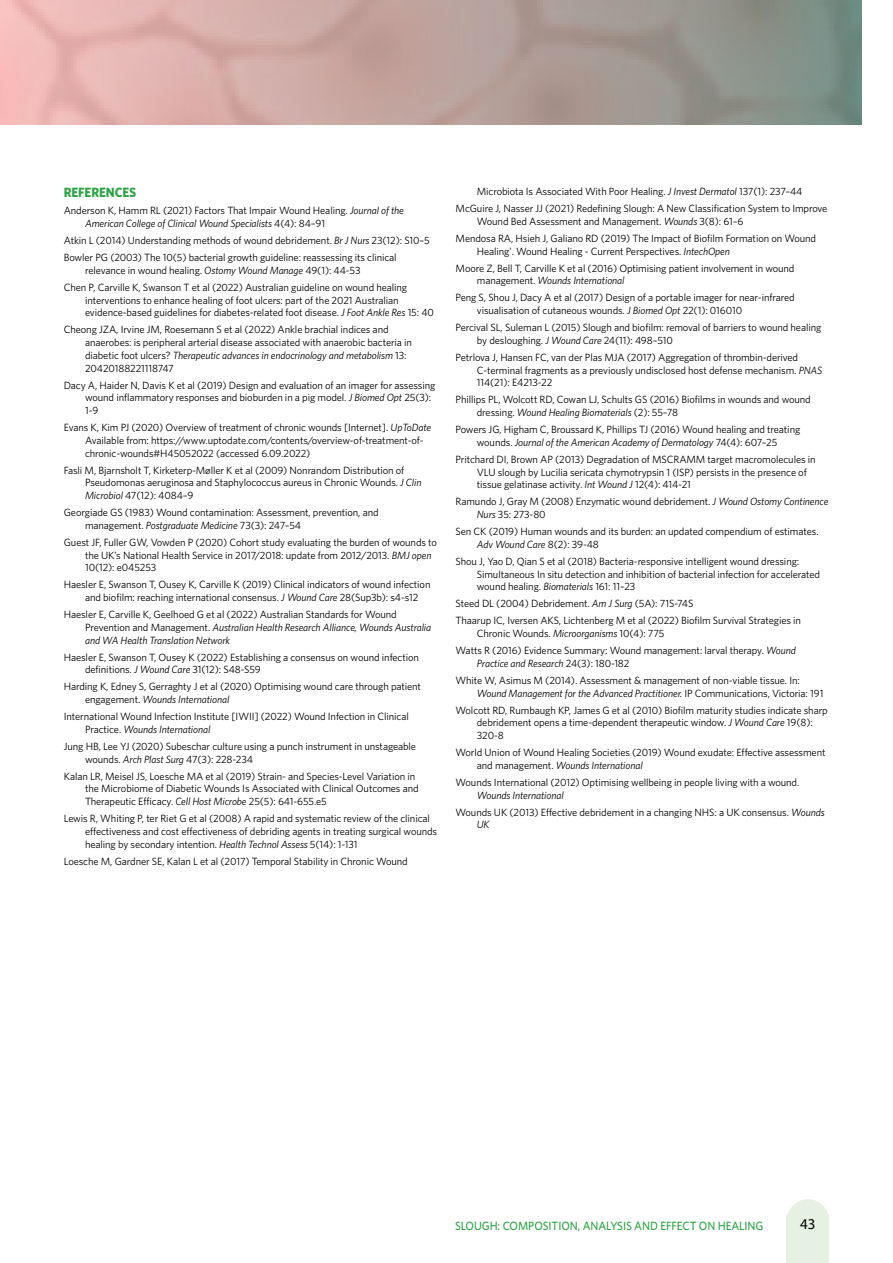
<style>
.page{position:relative;width:893px;height:1263px;background:#fff}
.page>*{position:absolute;margin:0;border:0;box-sizing:border-box;transform-origin:0 0}
.t1{font:15px "Myriad Pro";color:#000}
.t2{font:700 13.5px "Whitney";letter-spacing:-.01em;color:#2da444;scale:.95 1}
.t3{font:500 12px "Whitney";letter-spacing:-.005em;color:#2da444;scale:.95 1}
.t4{font:10.5px/12.8px "Whitney";letter-spacing:-.01em;color:#000}
.t5{font:italic 10.5px "Whitney";color:#000}
.s1{font-style:italic}
</style>
<div class="page">
<svg style="left:787px;top:1199px;width:41px;height:16px"></svg>
<div style="left:786px;top:1215px;width:43px;height:48px;background:#e6f1e4"></div>
<svg style="left:1px;top:0;width:860px;height:125px;background:#b9a19c"></svg>
<hr style="left:0;top:0;width:1px;height:125px;background:#f9bdba">
<p class="t2" style="left:64px;top:185px;width:78px">REFERENCES</p>
<p class="t4" style="left:85px;top:204px;width:320px;text-indent:-21px">Anderson K, Hamm RL (2021) Factors That Impair Wound Healing. <span class="s1">Journal of the<br>American College of Clinical Wound Specialists</span> 4(4): 84–91</p>
<p class="t4" style="left:64px;top:232px;width:368px;line-height:17px">Atkin L (2014) Understanding methods of wound debridement. <span class="s1">Br J Nurs</span> 23(12): S10–5<br>Bowler PG (2003) The 10(5) bacterial growth guideline: reassessing its clinical</p>
<p class="t4" style="left:64px;top:262px;width:345px;line-height:17px;text-indent:21px">relevance in wound healing. <span class="s1">Ostomy Wound Manage</span> 49(1): 44-53<br>Chen P, Carville K, Swanson T et al (2022) Australian guideline on wound healing</p>
<p class="t4" style="left:85px;top:293px;width:350px">interventions to enhance healing of foot ulcers: part of the 2021 Australian evidence-based guidelines for diabetes-related foot disease. <span class="s1">J Foot Ankle Res</span> 15: 40</p>
<p class="t4" style="left:85px;top:323px;width:328px;text-indent:-21px">Cheong JZA, Irvine JM, Roesemann S et al (2022) Ankle brachial indices and anaerobes: is peripheral arterial disease associated with anaerobic bacteria in diabetic foot ulcers? <span class="s1">Therapeutic advances in endocrinology and metabolism</span> 13:<br>20420188221118747</p>
<p class="t4" style="left:85px;top:378px;width:352px;text-indent:-21px">Dacy A, Haider N, Davis K et al (2019) Design and evaluation of an imager for assessing wound inflammatory responses and bioburden in a pig model. <span class="s1">J Biomed Opt</span> 25(3):<br>1-9</p>
<p class="t4" style="left:85px;top:421px;width:348px;text-indent:-21px">Evans K, Kim PJ (2020) Overview of treatment of chronic wounds [Internet]. <span class="s1">UpToDate<br></span>Available from: https://www.uptodate.com/contents/overview-of-treatment-of&shy;chronic-wounds#H45052022 (accessed 6.09.2022)</p>
<p class="t4" style="left:85px;top:463px;width:338px;text-indent:-21px">Fasli M, Bjarnsholt T, Kirketerp-Møller K et al (2009) Nonrandom Distribution of<br>Pseudomonas aeruginosa and Staphylococcus aureus in Chronic Wounds. <span class="s1">J Clin<br>Microbiol</span> 47(12): 4084–9</p>
<p class="t4" style="left:85px;top:506px;width:295px;text-indent:-21px">Georgiade GS (1983) Wound contamination: Assessment, prevention, and management. <span class="s1">Postgraduate Medicine</span> 73(3): 247–54</p>
<p class="t4" style="left:85px;top:536px;width:353px;text-indent:-21px">Guest JF, Fuller GW, Vowden P (2020) Cohort study evaluating the burden of wounds to the UK’s National Health Service in 2017/2018: update from 2012/2013. <span class="s1">BMJ open<br></span>10(12): e045253</p>
<p class="t4" style="left:85px;top:578px;width:347px;text-indent:-21px">Haesler E, Swanson T, Ousey K, Carville K (2019) Clinical indicators of wound infection and biofilm: reaching international consensus. <span class="s1">J Wound Care</span> 28(Sup3b): s4-s12</p>
<p class="t4" style="left:85px;top:608px;width:348px;text-indent:-21px">Haesler E, Carville K, Geelhoed G et al (2022) Australian Standards for Wound<br>Prevention and Management. <span class="s1">Australian Health Research Alliance, Wounds Australia and WA Health Translation Network</span></p>
<p class="t4" style="left:85px;top:650px;width:335px;text-indent:-21px">Haesler E, Swanson T, Ousey K (2022) Establishing a consensus on wound infection definitions. <span class="s1">J Wound Care</span> 31(12): S48-S59</p>
<p class="t4" style="left:85px;top:680px;width:338px;text-indent:-21px">Harding K, Edney S, Gerraghty J et al (2020) Optimising wound care through patient engagement. <span class="s1">Wounds International</span></p>
<p class="t4" style="left:85px;top:710px;width:325px;text-indent:-21px">International Wound Infection Institute [IWII] (2022) Wound Infection in Clinical<br>Practice. <span class="s1">Wounds International</span></p>
<p class="t4" style="left:85px;top:740px;width:333px;text-indent:-21px">Jung HB, Lee YJ (2020) Subeschar culture using a punch instrument in unstageable wounds. <span class="s1">Arch Plast Surg</span> 47(3): 228-234</p>
<p class="t4" style="left:85px;top:769px;width:335px;text-indent:-21px">Kalan LR, Meisel JS, Loesche MA et al (2019) Strain- and Species-Level Variation in the Microbiome of Diabetic Wounds Is Associated with Clinical Outcomes and<br>Therapeutic Efficacy. <span class="s1">Cell Host Microbe</span> 25(5): 641-655.e5</p>
<p class="t4" style="left:85px;top:812px;width:354px;text-indent:-21px">Lewis R, Whiting P, ter Riet G et al (2008) A rapid and systematic review of the clinical effectiveness and cost effectiveness of debriding agents in treating surgical wounds healing by secondary intention. <span class="s1">Health Technol Assess</span> 5(14): 1-131</p>
<p class="t4" style="left:64px;top:854px;width:346px">Loesche M, Gardner SE, Kalan L et al (2017) Temporal Stability in Chronic Wound</p>
<p class="t4" style="left:456px;top:183px;width:373px;line-height:17px;text-align:center">Microbiota Is Associated With Poor Healing. <span class="s1">J Invest Dermatol</span> 137(1): 237–44<br>McGuire J, Nasser JJ (2021) Redefining Slough: A New Classification System to Improve</p>
<p class="t4" style="left:456px;top:212px;width:362px;line-height:17px;text-indent:21px">Wound Bed Assessment and Management. <span class="s1">Wounds</span> 3(8): 61–6<br>Mendosa RA, Hsieh J, Galiano RD (2019) The Impact of Biofilm Formation on Wound</p>
<p class="t4" style="left:456px;top:242px;width:340px;line-height:17px;text-indent:21px">Healing’. Wound Healing - Current Perspectives. <span class="s1">IntechOpen<br></span>Moore Z, Bell T, Carville K et al (2016) Optimising patient involvement in wound</p>
<p class="t4" style="left:456px;top:272px;width:341px;line-height:17px;text-indent:21px">management. <span class="s1">Wounds International<br></span>Peng S, Shou J, Dacy A et al (2017) Design of a portable imager for near-infrared</p>
<p class="t4" style="left:456px;top:302px;width:367px;line-height:17px;text-indent:21px">visualisation of cutaneous wounds. <span class="s1">J Biomed Opt</span> 22(1): 016010<br>Percival SL, Suleman L (2015) Slough and biofilm: removal of barriers to wound healing</p>
<p class="t4" style="left:456px;top:331px;width:344px;line-height:17px;text-indent:21px">by desloughing. <span class="s1">J Wound Care</span> 24(11): 498–510<br>Petrlova J, Hansen FC, van der Plas MJA (2017) Aggregation of thrombin-derived</p>
<p class="t4" style="left:477px;top:363px;width:347px">C-terminal fragments as a previously undisclosed host defense mechanism. <span class="s1">PNAS<br></span>114(21): E4213-22</p>
<p class="t4" style="left:477px;top:393px;width:335px;text-indent:-21px">Phillips PL, Wolcott RD, Cowan LJ, Schults GS (2016) Biofilms in wounds and wound dressing. <span class="s1">Wound Healing Biomaterials</span> (2): 55–78</p>
<p class="t4" style="left:456px;top:423px;width:346px;text-align:center">Powers JG, Higham C, Broussard K, Phillips TJ (2016) Wound healing and treating wounds. <span class="s1">Journal of the American Academy of Dermatology</span> 74(4): 607–25</p>
<p class="t4" style="left:477px;top:453px;width:340px;text-indent:-21px">Pritchard DI, Brown AP (2013) Degradation of MSCRAMM target macromolecules in<br>VLU slough by Lucilia sericata chymotrypsin 1 (ISP) persists in the presence of tissue gelatinase activity. <span class="s1">Int Wound J</span> 12(4): 414-21</p>
<p class="t4" style="left:477px;top:495px;width:353px;text-indent:-21px">Ramundo J, Gray M (2008) Enzymatic wound debridement. <span class="s1">J Wound Ostomy Continence<br>Nurs</span> 35: 273-80</p>
<p class="t4" style="left:477px;top:525px;width:343px;text-indent:-21px">Sen CK (2019) Human wounds and its burden: an updated compendium of estimates.<br><span class="s1">Adv Wound Care</span> 8(2): 39-48</p>
<p class="t4" style="left:477px;top:555px;width:345px;text-indent:-21px">Shou J, Yao D, Qian S et al (2018) Bacteria-responsive intelligent wound dressing:<br>Simultaneous In situ detection and inhibition of bacterial infection for accelerated wound healing. <span class="s1">Biomaterials</span> 161: 11–23</p>
<p class="t4" style="left:456px;top:595px;width:347px;line-height:17px">Steed DL (2004) Debridement. <span class="s1">Am J Surg</span> (5A): 71S-74S<br>Thaarup IC, Iversen AKS, Lichtenberg M et al (2022) Biofilm Survival Strategies in</p>
<p class="t4" style="left:456px;top:625px;width:342px;line-height:17px;text-indent:21px">Chronic Wounds. <span class="s1">Microorganisms</span> 10(4): 775<br>Watts R (2016) Evidence Summary: Wound management: larval therapy. <span class="s1">Wound</span></p>
<p class="t4" style="left:456px;top:654px;width:346px;line-height:17px;text-indent:21px"><span class="s1">Practice and Research</span> 24(3): 180-182<br>White W, Asimus M (2014). Assessment &amp; management of non-viable tissue. In:</p>
<p class="t4" style="left:456px;top:684px;width:374px;line-height:17px;text-indent:21px"><span class="s1">Wound Management for the Advanced Practitioner.</span> IP Communications, Victoria: 191<br>Wolcott RD, Rumbaugh KP, James G et al (2010) Biofilm maturity studies indicate sharp</p>
<p class="t4" style="left:477px;top:716px;width:337px">debridement opens a time-dependent therapeutic window. <span class="s1">J Wound Care</span> 19(8):<br>320-8</p>
<p class="t4" style="left:477px;top:746px;width:350px;text-indent:-21px">World Union of Wound Healing Societies (2019) Wound exudate: Effective assessment and management. <span class="s1">Wounds International</span></p>
<p class="t4" style="left:456px;top:776px;width:345px">Wounds International (2012) Optimising wellbeing in people living with a wound.</p>
<p class="t4" style="left:456px;top:786px;width:371px;line-height:17px;text-indent:21px"><span class="s1">Wounds International<br></span>Wounds UK (2013) Effective debridement in a changing NHS: a UK consensus. <span class="s1">Wounds</span></p>
<p class="t5" style="left:477px;top:818px;width:14px">UK</p>
<p class="t3" style="left:455px;top:1219px;width:326px">SLOUGH: COMPOSITION, ANALYSIS AND EFFECT ON HEALING</p>
<h1 class="t1" style="left:800px;top:1214px;width:17px">43</h1>
</div>
